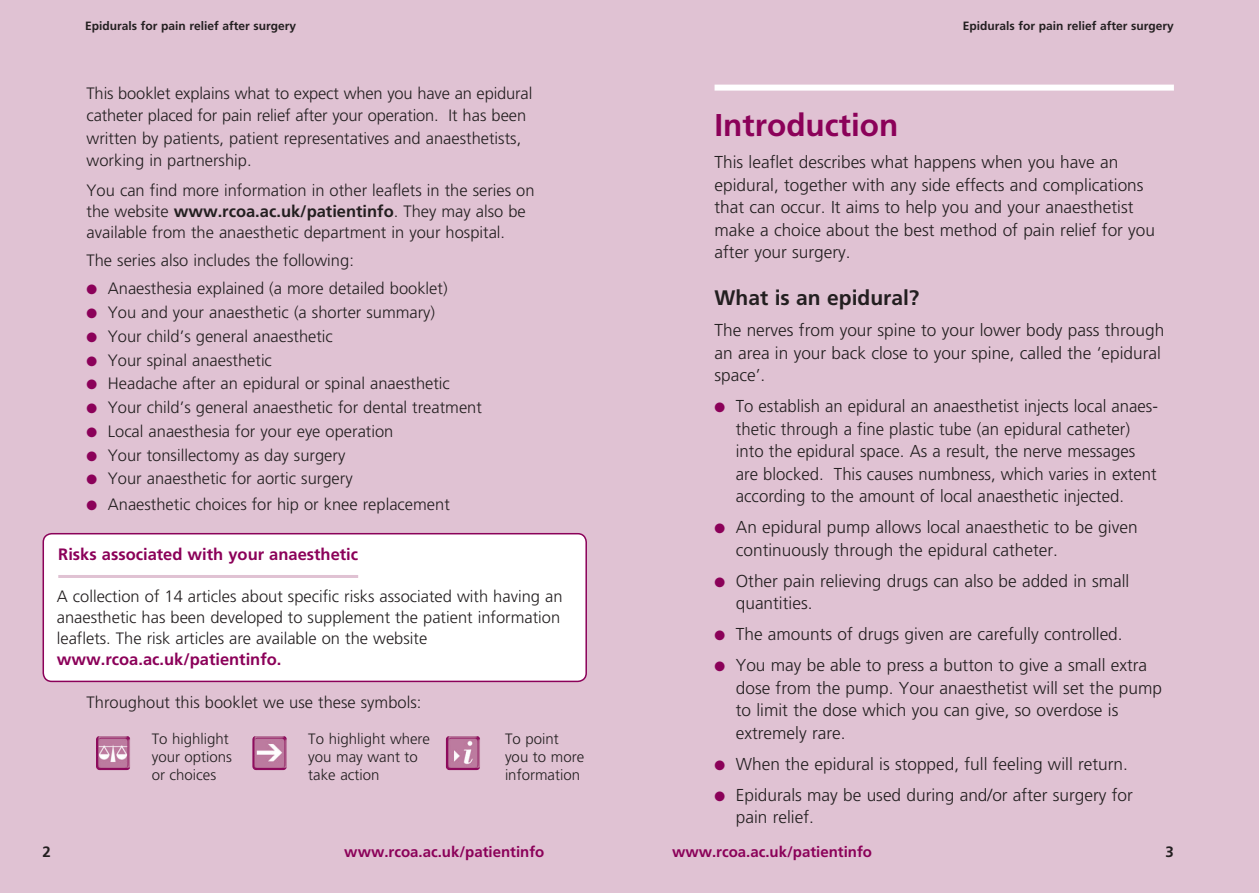
<style>
.page{position:relative;width:1259px;height:893px;background:#e0c2d3}
.page>*{position:absolute;margin:0;border:0;box-sizing:border-box;transform-origin:0 0}
.t1{font:700 31.5px "Frutiger";color:#8b0159}
.t2{font:700 21px "Frutiger";color:#231f20}
.t3{font:300 17.25px/22.5px "Frutiger";color:#231f20}
.t4{font:300 16.5px/21px "Frutiger";color:#231f20}
.t5{font:700 16.5px "Frutiger";color:#8b0159}
.t6{font:300 15px/18px "Frutiger";color:#231f20}
.t7{font:700 15px "Frutiger";color:#8b0159}
.t8{font:700 15px "Frutiger";color:#231f20}
.t9{font:700 12px "Frutiger";color:#231f20}
.s1{font-weight:700}
.s2{color:#8b0159}
</style>
<div class="page">
<img style="left:96px;top:736px;width:33px;height:34px">
<img style="left:252px;top:736px;width:34px;height:34px">
<img style="left:446px;top:736px;width:33px;height:34px">
<div style="left:714px;top:85px;width:460px;height:6px;background:#fff"></div>
<div style="left:43px;top:534px;width:543px;height:147px;background:#fff;border-radius:9px"></div>
<hr style="left:58px;top:575px;width:300px;height:3px;background:#e0c2d3">
<div style="left:43px;top:533px;width:544px;height:149px;border:2px solid #8b0159;border-radius:9px"></div>
<p class="t9" style="left:85px;top:19px;width:213px">Epidurals for pain relief after surgery</p>
<p class="t4" style="left:87px;top:82px;width:447px;line-height:22.5px">This booklet explains what to expect when you have an epidural catheter placed for pain relief after your operation. It has been written by patients, patient representatives and anaesthetists, working in partnership.</p>
<p class="t4" style="left:87px;top:180px;width:449px">You can find more information in other leaflets in the series on the website <span class="s1">www.rcoa.ac.uk/patientinfo</span>. They may also be available from the anaesthetic department in your hospital.</p>
<p class="t4" style="left:87px;top:250px;width:269px">The series also includes the following:</p>
<p class="t4" style="left:87px;top:278px;width:362px"><span class="s2">●</span> Anaesthesia explained (a more detailed booklet)</p>
<p class="t4" style="left:87px;top:302px;width:350px"><span class="s2">●</span> You and your anaesthetic (a shorter summary)</p>
<p class="t4" style="left:87px;top:326px;width:248px"><span class="s2">●</span> Your child’s general anaesthetic</p>
<p class="t4" style="left:87px;top:350px;width:187px"><span class="s2">●</span> Your spinal anaesthetic</p>
<p class="t4" style="left:87px;top:373px;width:365px"><span class="s2">●</span> Headache after an epidural or spinal anaesthetic</p>
<p class="t4" style="left:87px;top:397px;width:397px"><span class="s2">●</span> Your child’s general anaesthetic for dental treatment</p>
<p class="t4" style="left:87px;top:421px;width:308px"><span class="s2">●</span> Local anaesthesia for your eye operation</p>
<p class="t4" style="left:87px;top:445px;width:260px"><span class="s2">●</span> Your tonsillectomy as day surgery</p>
<p class="t4" style="left:87px;top:468px;width:268px"><span class="s2">●</span> Your anaesthetic for aortic surgery</p>
<p class="t4" style="left:87px;top:494px;width:365px"><span class="s2">●</span> Anaesthetic choices for hip or knee replacement</p>
<p class="t5" style="left:58px;top:544px;width:301px">Risks associated with your anaesthetic</p>
<p class="t4" style="left:57px;top:586px;width:507px">A collection of 14 articles about specific risks associated with having an anaesthetic has been developed to supplement the patient information leaflets. The risk articles are available on the website</p>
<p class="t5" style="left:57px;top:650px;width:226px">www.rcoa.ac.uk/patientinfo.</p>
<p class="t4" style="left:87px;top:692px;width:336px">Throughout this booklet we use these symbols:</p>
<p class="t6" style="left:152px;top:730px;width:82px">To highlight your options or choices</p>
<p class="t6" style="left:308px;top:730px;width:123px">To highlight where you may want to take action</p>
<p class="t6" style="left:505px;top:730px;width:81px">To point you to more information</p>
<p class="t8" style="left:43px;top:843px;width:10px">2</p>
<p class="t7" style="left:344px;top:843px;width:202px">www.rcoa.ac.uk/patientinfo</p>
<p class="t9" style="left:962px;top:19px;width:213px">Epidurals for pain relief after surgery</p>
<h1 class="t1" style="left:714px;top:106px;width:185px">Introduction</h1>
<p class="t3" style="left:714px;top:151px;width:442px">This leaflet describes what happens when you have an epidural, together with any side effects and complications that can occur. It aims to help you and your anaesthetist make a choice about the best method of pain relief for you after your surgery.</p>
<p class="t2" style="left:714px;top:286px;width:206px">What is an epidural?</p>
<p class="t3" style="left:714px;top:319px;width:451px">The nerves from your spine to your lower body pass through an area in your back close to your spine, called the ‘epidural space’.</p>
<p class="t3" style="left:736px;top:395px;width:424px;text-indent:-21px"><span class="s2">●</span> To establish an epidural an anaesthetist injects local anaes&shy;thetic through a fine plastic tube (an epidural catheter) into the epidural space. As a result, the nerve messages are blocked. This causes numbness, which varies in extent according to the amount of local anaesthetic injected.</p>
<p class="t3" style="left:736px;top:516px;width:403px;text-indent:-21px"><span class="s2">●</span> An epidural pump allows local anaesthetic to be given continuously through the epidural catheter.</p>
<p class="t3" style="left:736px;top:570px;width:395px;text-indent:-21px"><span class="s2">●</span> Other pain relieving drugs can also be added in small quantities.</p>
<p class="t3" style="left:714px;top:623px;width:410px"><span class="s2">●</span> The amounts of drugs given are carefully controlled.</p>
<p class="t3" style="left:736px;top:654px;width:428px;text-indent:-21px"><span class="s2">●</span> You may be able to press a button to give a small extra dose from the pump. Your anaesthetist will set the pump to limit the dose which you can give, so overdose is extremely rare.</p>
<p class="t3" style="left:714px;top:753px;width:415px"><span class="s2">●</span> When the epidural is stopped, full feeling will return.</p>
<p class="t3" style="left:736px;top:784px;width:398px;text-indent:-21px"><span class="s2">●</span> Epidurals may be used during and/or after surgery for pain relief.</p>
<p class="t7" style="left:672px;top:843px;width:202px">www.rcoa.ac.uk/patientinfo</p>
<p class="t8" style="left:1165px;top:843px;width:10px">3</p>
</div>
